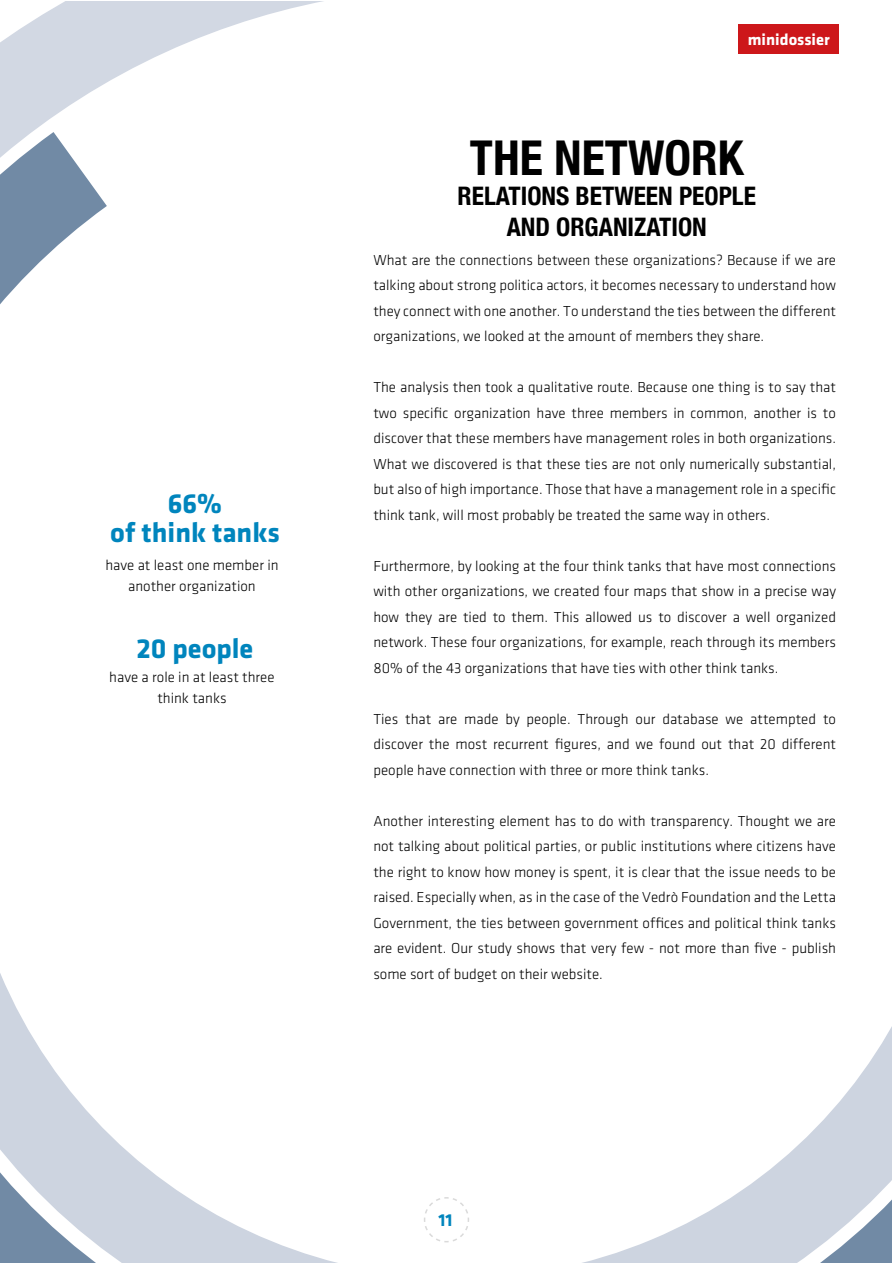
<style>
.page{position:relative;width:893px;height:1263px;background:#fff}
.page>*{position:absolute;margin:0;border:0;box-sizing:border-box;transform-origin:0 0}
.t1{font:700 condensed 48px "Helvetica Neue";color:#000}
.t2{font:700 28.5px/28.5px "Klavika";color:#0085bd;text-align:center}
.t3{font:700 condensed 25.5px/30.6px "Helvetica Neue";color:#000;text-align:center}
.t4{font:700 18px "Klavika";color:#0085bd}
.t5{font:700 16.5px "Klavika";color:#fff}
.t6{font:300 15px/25.5px "Klavika";color:#000;text-align:justify}
</style>
<div class="page">
<svg style="left:0;top:1px;width:739px;height:303px"></svg>
<div style="left:739px;top:24px;width:100px;height:30px;background:#cd171a"></div>
<svg style="left:0;top:973px;width:892px;height:290px"></svg>
<h2 class="t2" style="left:110px;top:490px;width:171px">66%<br>of think tanks</h2>
<p class="t6" style="left:105px;top:554px;width:175px;line-height:21px;text-align:center">have at least one member in another organization</p>
<h2 class="t2" style="left:136px;top:634px;width:118px">20 people</h2>
<p class="t6" style="left:109px;top:667px;width:167px;line-height:21px;text-align:center">have a role in at least three think tanks</p>
<p class="t5" style="left:748px;top:31px;width:83px">minidossier</p>
<h1 class="t1" style="left:470px;top:118px;width:275px">THE NETWORK</h1>
<h3 class="t3" style="left:458px;top:179px;width:300px">RELATIONS BETWEEN PEOPLE<br>AND ORGANIZATION</h3>
<p class="t6" style="left:373px;top:247px;width:464px">What are the connections between these organizations? Because if we are talking about strong politica actors, it becomes necessary to understand how they connect with one another. To understand the ties between the different organizations, we looked at the amount of members they share.</p>
<p class="t6" style="left:373px;top:375px;width:464px">The analysis then took a qualitative route. Because one thing is to say that two specific organization have three members in common, another is to discover that these members have management roles in both organizations.<br>What we discovered is that these ties are not only numerically substantial, but also of high importance. Those that have a management role in a specific think tank, will most probably be treated the same way in others.</p>
<p class="t6" style="left:373px;top:553px;width:464px">Furthermore, by looking at the four think tanks that have most connections with other organizations, we created four maps that show in a precise way how they are tied to them. This allowed us to discover a well organized network. These four organizations, for example, reach through its members 80% of the 43 organizations that have ties with other think tanks.</p>
<p class="t6" style="left:373px;top:706px;width:464px">Ties that are made by people. Through our database we attempted to discover the most recurrent figures, and we found out that 20 different people have connection with three or more think tanks.</p>
<p class="t6" style="left:373px;top:808px;width:464px">Another interesting element has to do with transparency. Thought we are not talking about political parties, or public institutions where citizens have the right to know how money is spent, it is clear that the issue needs to be raised. Especially when, as in the case of the Vedrò Foundation and the Letta Government, the ties between government offices and political think tanks are evident. Our study shows that very few - not more than five - publish some sort of budget on their website.</p>
<p class="t4" style="left:439px;top:1210px;width:16px">11</p>
</div>
